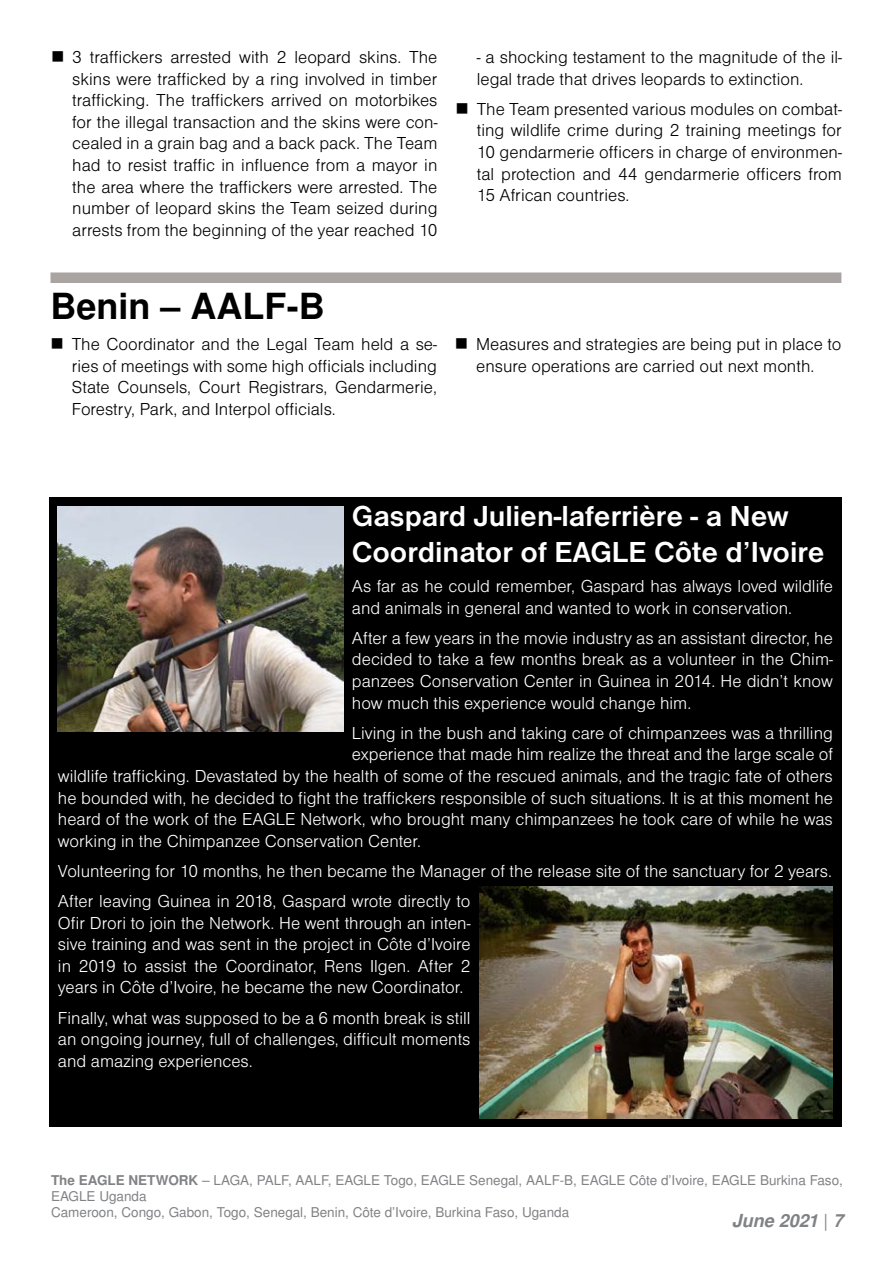
<style>
.page{position:relative;width:893px;height:1263px;background:#fff}
.page>*{position:absolute;margin:0;border:0;box-sizing:border-box;transform-origin:0 0}
.t1{font:700 36px "Nimbus Sans LOT";color:#000}
.t2{font:700 30px/36px "Nimbus Sans DOT";color:#fff}
.t3{font:18px/21.6px "Nimbus Sans DOT Ligh";color:#fff;text-align:justify}
.t4{font:18px/21.6px "Nimbus Sans DOT Ligh";color:#000;text-align:justify}
.t5{font:italic 700 18px "Nimbus Sans LOT";color:#808285}
.t6{font:13.5px/16.2px "Nimbus Sans LOT";color:#808285}
.s1{font-weight:700}
.s2{font-weight:400;font-style:normal}
</style>
<div class="page">
<div style="left:50px;top:272px;width:791px;height:11px;background:#a9a3a1"></div>
<div style="left:49px;top:497px;width:792px;height:630px;background:#000"></div>
<img style="left:58px;top:506px;width:285px;height:225px">
<img style="left:479px;top:887px;width:354px;height:231px">
<p class="t4" style="left:72px;top:47px;width:367px">3 traffickers arrested with 2 leopard skins. The skins were trafficked by a ring involved in timber trafficking. The traffickers arrived on motorbikes for the illegal transaction and the skins were con&shy;cealed in a grain bag and a back pack. The Team had to resist traffic in influence from a mayor in the area where the traffickers were arrested. The number of leopard skins the Team seized during arrests from the beginning of the year reached 10</p>
<p class="t4" style="left:477px;top:47px;width:367px">- a shocking testament to the magnitude of the il&shy;legal trade that drives leopards to extinction.</p>
<p class="t4" style="left:477px;top:98px;width:367px">The Team presented various modules on combat&shy;ting wildlife crime during 2 training meetings for 10 gendarmerie officers in charge of environmen&shy;tal protection and 44 gendarmerie officers from 15 African countries.</p>
<h1 class="t1" style="left:50px;top:285px;width:276px">Benin – AALF-B</h1>
<p class="t4" style="left:72px;top:333px;width:367px">The Coordinator and the Legal Team held a se&shy;ries of meetings with some high officials including State Counsels, Court Registrars, Gendarmerie, Forestry, Park, and Interpol officials.</p>
<p class="t4" style="left:476px;top:333px;width:367px">Measures and strategies are being put in place to ensure operations are carried out next month.</p>
<h2 class="t2" style="left:352px;top:498px;width:474px">Gaspard Julien-laferrière - a New<br>Coordinator of EAGLE Côte d’Ivoire</h2>
<p class="t3" style="left:352px;top:576px;width:482px">As far as he could remember, Gaspard has always loved wildlife and animals in general and wanted to work in conservation.</p>
<p class="t3" style="left:352px;top:627px;width:482px">After a few years in the movie industry as an assistant director, he decided to take a few months break as a volunteer in the Chim&shy;panzees Conservation Center in Guinea in 2014. He didn’t know how much this experience would change him.</p>
<p class="t3" style="left:352px;top:722px;width:482px">Living in the bush and taking care of chimpanzees was a thrilling</p>
<p class="t3" style="left:352px;top:744px;width:482px">experience that made him realize the threat and the large scale of</p>
<p class="t3" style="left:58px;top:765px;width:776px">wildlife trafficking. Devastated by the health of some of the rescued animals, and the tragic fate of others</p>
<p class="t3" style="left:58px;top:787px;width:777px">he bounded with, he decided to fight the traffickers responsible of such situations. It is at this moment he</p>
<p class="t3" style="left:58px;top:809px;width:776px">heard of the work of the EAGLE Network, who brought many chimpanzees he took care of while he was</p>
<p class="t3" style="left:58px;top:830px;width:365px">working in the Chimpanzee Conservation Center.</p>
<p class="t3" style="left:58px;top:856px;width:775px;line-height:30.2px">Volunteering for 10 months, he then became the Manager of the release site of the sanctuary for 2 years.<br>After leaving Guinea in 2018, Gaspard wrote directly to</p>
<p class="t3" style="left:58px;top:912px;width:414px">Ofir Drori to join the Network. He went through an inten&shy;sive training and was sent in the project in Côte d’Ivoire in 2019 to assist the Coordinator, Rens Ilgen. After 2 years in Côte d’Ivoire, he became the new Coordinator.</p>
<p class="t3" style="left:58px;top:1007px;width:414px">Finally, what was supposed to be a 6 month break is still an ongoing journey, full of challenges, difficult moments and amazing experiences.</p>
<p class="t6" style="left:51px;top:1172px;width:793px"><span class="s1">The EAGLE NETWORK</span> – LAGA, PALF, AALF, EAGLE Togo, EAGLE Senegal, AALF-B, EAGLE Côte d’Ivoire, EAGLE Burkina Faso,<br>EAGLE Uganda<br>Cameroon, Congo, Gabon, Togo, Senegal, Benin, Côte d’Ivoire, Burkina Faso, Uganda</p>
<p class="t5" style="left:732px;top:1210px;width:113px">June 2021 <span class="s2">|</span> 7</p>
</div>
